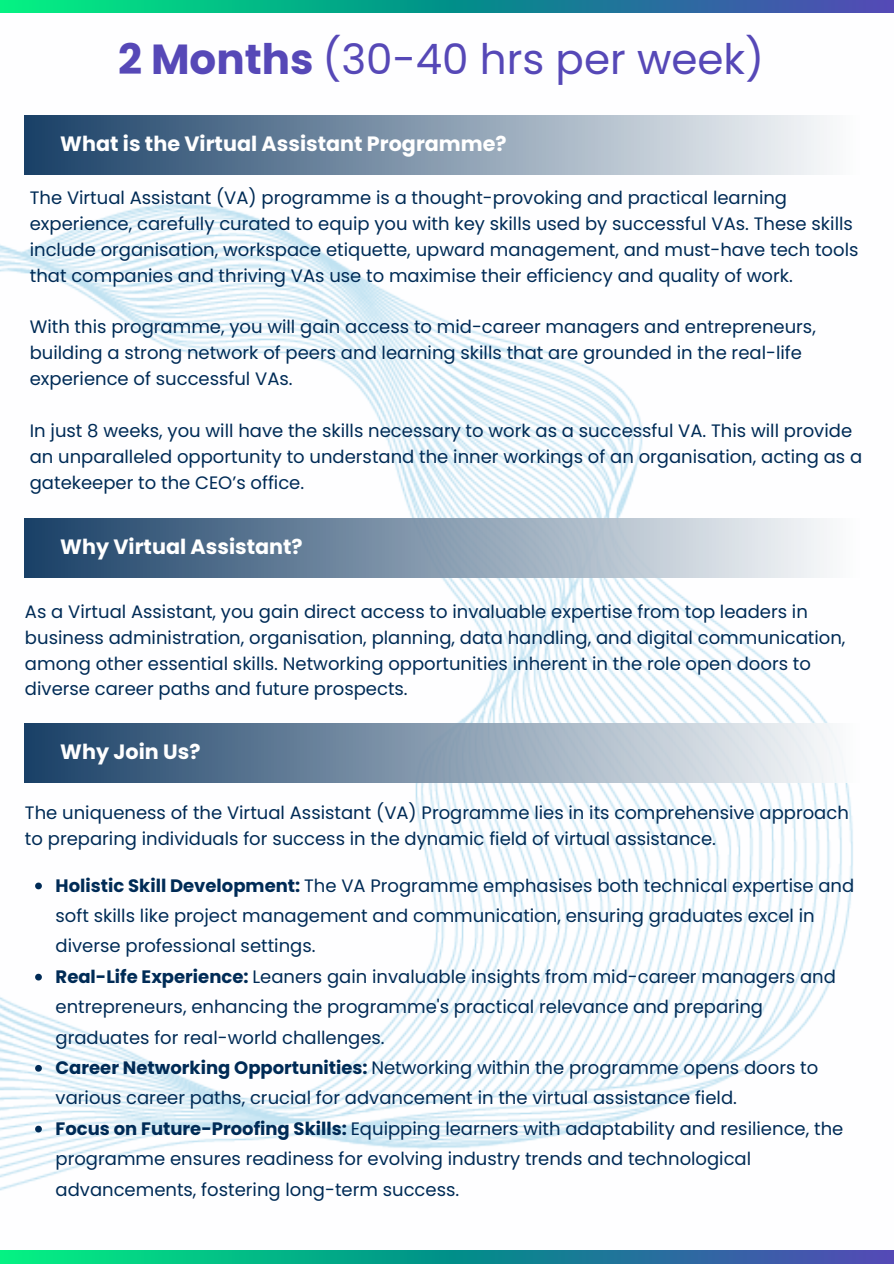
<style>
.page{position:relative;width:894px;height:1264px;background:#fff}
.page>*{position:absolute;margin:0;border:0;box-sizing:border-box;transform-origin:0 0}
.t1{font:42px "Poppins";color:#5648b7}
.t2{font:700 20.7px "Poppins";color:#fff}
.t3{font:18px/25.8px "Poppins";color:#002b56}
.s1{font-weight:700}
</style>
<div class="page">
<img style="left:0;top:115px;width:853px;height:1076px">
<svg style="left:0;top:0;width:893px;height:13px;background:#169692"></svg>
<svg style="left:0;top:1250px;width:893px;height:13px;background:#169692"></svg>
<div style="left:25px;top:116px;width:833px;height:58px;background:linear-gradient(to right,#194066,#fcfdfd)"></div>
<div style="left:25px;top:723px;width:833px;height:59px;background:linear-gradient(to right,#194066,#fbfcfd)"></div>
<div style="left:25px;top:518px;width:833px;height:59px;background:linear-gradient(to right,#194066,#fbfcfd)"></div>
<svg style="left:35px;top:882px;width:7px;height:7px"></svg>
<svg style="left:35px;top:973px;width:7px;height:7px"></svg>
<svg style="left:35px;top:1064px;width:7px;height:7px"></svg>
<svg style="left:35px;top:1125px;width:7px;height:7px"></svg>
<h1 class="t1" style="left:118px;top:30px;width:647px"><span class="s1">2 Months</span> (30-40 hrs per week)</h1>
<p class="t2" style="left:60px;top:129px;width:448px">What is the Virtual Assistant Programme?</p>
<p class="t3" style="left:30px;top:185px;width:830px">The Virtual Assistant (VA) programme is a thought-provoking and practical learning experience, carefully curated to equip you with key skills used by successful VAs. These skills include organisation, workspace etiquette, upward management, and must-have tech tools that companies and thriving VAs use to maximise their efficiency and quality of work.</p>
<p class="t3" style="left:30px;top:314px;width:787px">With this programme, you will gain access to mid-career managers and entrepreneurs, building a strong network of peers and learning skills that are grounded in the real-life experience of successful VAs.</p>
<p class="t3" style="left:30px;top:418px;width:833px">In just 8 weeks, you will have the skills necessary to work as a successful VA. This will provide an unparalleled opportunity to understand the inner workings of an organisation, acting as a gatekeeper to the CEO’s office.</p>
<p class="t2" style="left:60px;top:532px;width:244px">Why Virtual Assistant?</p>
<p class="t3" style="left:25px;top:598px;width:821px">As a Virtual Assistant, you gain direct access to invaluable expertise from top leaders in business administration, organisation, planning, data handling, and digital communication, among other essential skills. Networking opportunities inherent in the role open doors to diverse career paths and future prospects.</p>
<p class="t2" style="left:60px;top:737px;width:142px">Why Join Us?</p>
<p class="t3" style="left:25px;top:800px;width:825px">The uniqueness of the Virtual Assistant (VA) Programme lies in its comprehensive approach to preparing individuals for success in the dynamic field of virtual assistance.</p>
<p class="t3" style="left:56px;top:870px;width:800px;line-height:30.3px"><span class="s1">Holistic Skill Development:</span> The VA Programme emphasises both technical expertise and soft skills like project management and communication, ensuring graduates excel in diverse professional settings.<br><span class="s1">Real-Life Experience:</span> Leaners gain invaluable insights from mid-career managers and entrepreneurs, enhancing the programme's practical relevance and preparing graduates for real-world challenges.<br><span class="s1">Career Networking Opportunities:</span> Networking within the programme opens doors to various career paths, crucial for advancement in the virtual assistance field.<br><span class="s1">Focus on Future-Proofing Skills:</span> Equipping learners with adaptability and resilience, the programme ensures readiness for evolving industry trends and technological advancements, fostering long-term success.</p>
</div>
